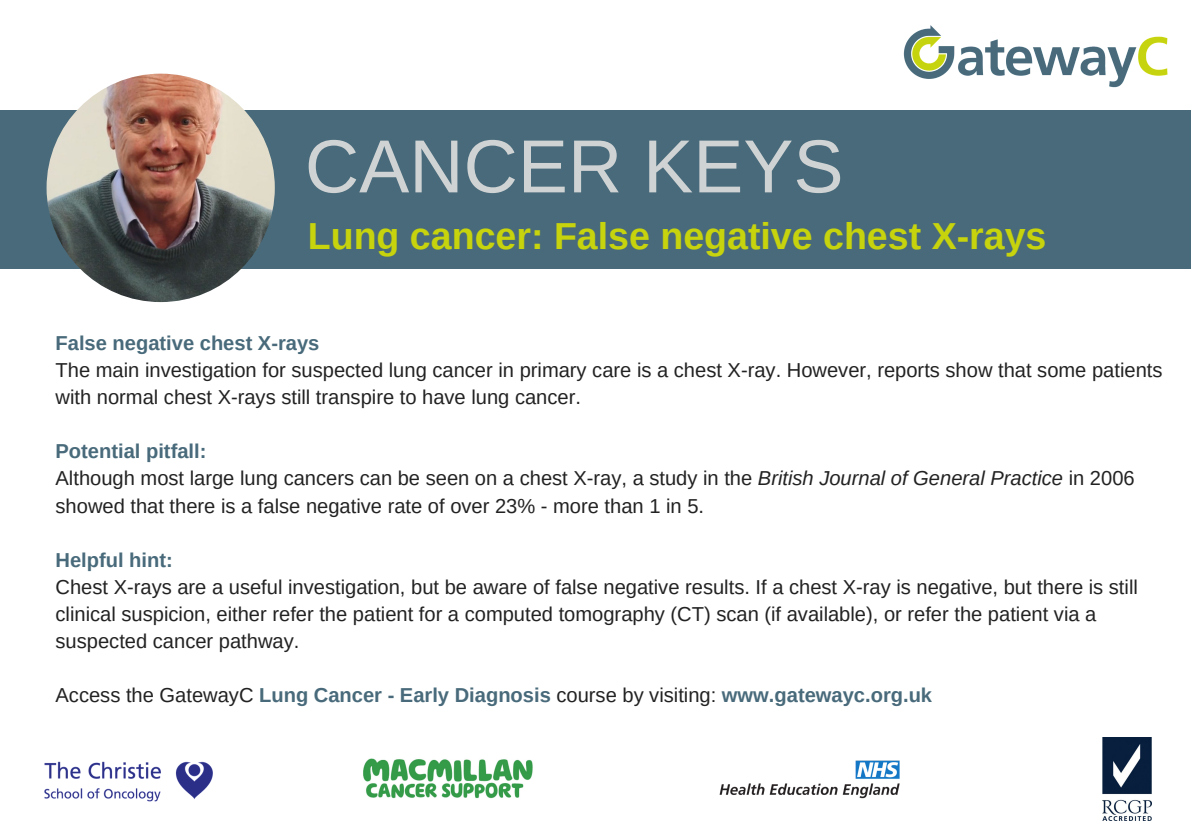
<style>
.page{position:relative;width:1191px;height:840px;background:#fff}
.page>*{position:absolute;margin:0;border:0;box-sizing:border-box;transform-origin:0 0}
.t1{font:75.2px "Arimo";color:#d0d3d4}
.t2{font:700 37.6px "Arimo";color:#c6d30d}
.t3{font:20.2px/27px "Arimo";color:#222}
.t4{font:700 20.2px "Arimo";color:#486a7a}
.s1{font-weight:700;color:#486a7a}
.s2{font-style:italic}
.s3{font-weight:400;color:#222}
</style>
<div class="page">
<div style="left:0;top:161px;width:1191px;height:63px;background:#486a7a"></div>
<div style="left:0;top:110px;width:1191px;height:52px;background:#486a7a"></div>
<div style="left:0;top:222px;width:1191px;height:47px;background:#486a7a"></div>
<img style="left:47px;top:74px;width:228px;height:228px;border-radius:50%">
<img style="left:903px;top:25px;width:265px;height:63px">
<img style="left:719px;top:760px;width:180px;height:37px">
<img style="left:1102px;top:737px;width:49px;height:83px">
<img style="left:363px;top:758px;width:170px;height:41px">
<img style="left:44px;top:761px;width:169px;height:41px">
<h1 class="t1" style="left:305px;top:124px;width:540px">CANCER KEYS</h1>
<h2 class="t2" style="left:308px;top:215px;width:740px">Lung cancer: False negative chest X-rays</h2>
<p class="t4" style="left:56px;top:332px;width:265px">False negative chest X-rays</p>
<p class="t3" style="left:56px;top:356px;width:1108px">The main investigation for suspected lung cancer in primary care is a chest X-ray. However, reports show that some patients with normal chest X-rays still transpire to have lung cancer.</p>
<p class="t3" style="left:56px;top:437px;width:1080px"><span class="s1">Potential pitfall:<br></span>Although most large lung cancers can be seen on a chest X-ray, a study in the <span class="s2">British Journal of General Practice</span> in 2006 showed that there is a false negative rate of over 23% - more than 1 in 5.</p>
<p class="t4" style="left:56px;top:548px;width:119px">Helpful hint:</p>
<p class="t3" style="left:56px;top:572px;width:1083px">Chest X-rays are a useful investigation, but be aware of false negative results. If a chest X-ray is negative, but there is still clinical suspicion, either refer the patient for a computed tomography (CT) scan (if available), or refer the patient via a suspected cancer pathway.</p>
<p class="t4" style="left:56px;top:683px;width:878px"><span class="s3">Access the GatewayC</span> Lung Cancer - Early Diagnosis <span class="s3">course by visiting:</span> www.gatewayc.org.uk</p>
</div>
